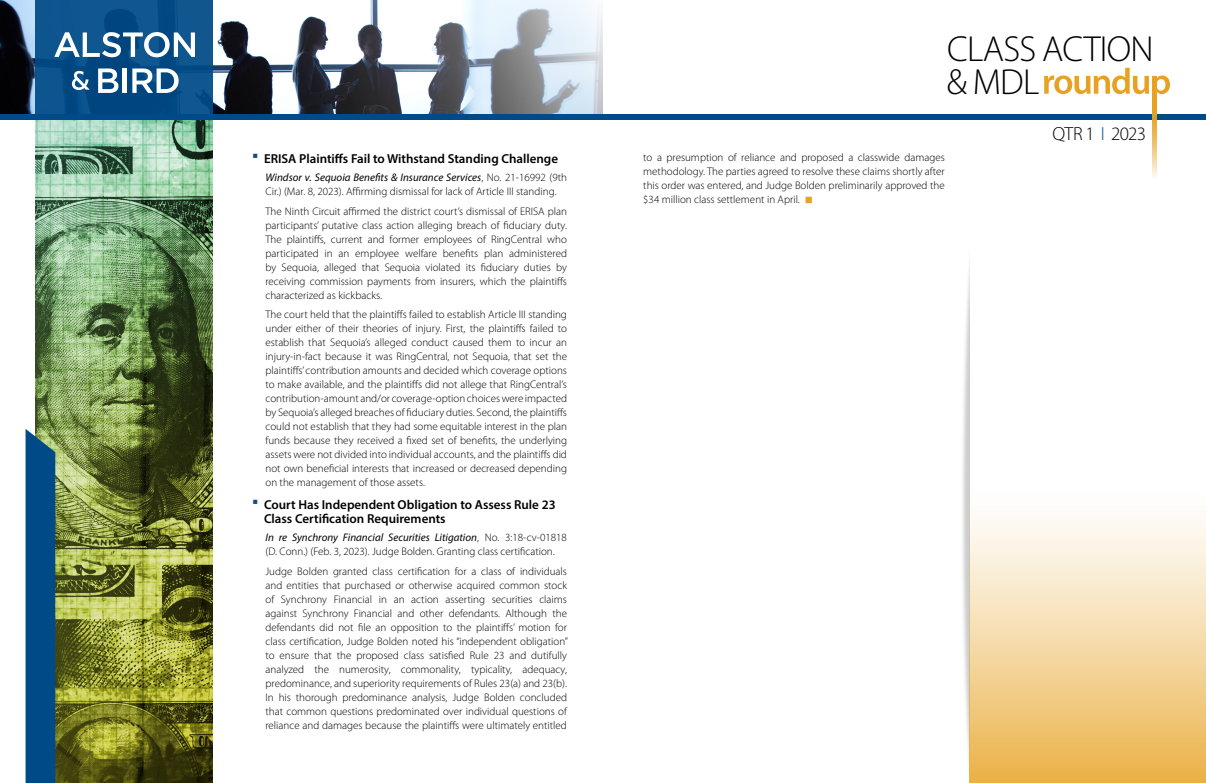
<style>
.page{position:relative;width:1206px;height:783px;background:#fff}
.page>*{position:absolute;margin:0;border:0;box-sizing:border-box;transform-origin:0 0}
.t1{font:300 36.3px/33.1px "Myriad Pro";letter-spacing:-.02em;color:#000}
.t2{font:300 19px "Myriad Pro";letter-spacing:-.04em;color:#000}
.t3{font:600 13px/14px "Myriad Pro";color:#000}
.body{font:300 11px/14px "Myriad Pro";color:#000;text-align:justify}
.Case_Name{font:300 11px/14px "Myriad Pro";color:#000}
.s1{font-weight:400;font-style:italic}
.s2{color:#004b87}
.s3{color:#e7a223}
</style>
<div class="page">
<img style="left:36px;top:120px;width:177px;height:663px">
<img style="left:0;top:0;width:603px;height:114px">
<div style="left:0;top:114px;width:634px;height:6px;background:#004b87"></div>
<div style="left:630px;top:114px;width:576px;height:6px;background:#004b87"></div>
<div style="left:26px;top:429px;width:29px;height:354px;background:#004b87"></div>
<div style="left:36px;top:0;width:177px;height:119px;background:linear-gradient(to right,#095089,#0b5189)"></div>
<svg style="left:54px;top:32px;width:141px;height:25px"></svg>
<svg style="left:72px;top:71px;width:18px;height:19px"></svg>
<svg style="left:98px;top:69px;width:20px;height:24px"></svg>
<hr style="left:123px;top:69px;width:4px;height:24px;background:#fff">
<svg style="left:132px;top:69px;width:47px;height:24px"></svg>
<svg style="left:1152px;top:101px;width:5px;height:77px"></svg>
<svg style="left:1044px;top:68px;width:126px;height:33px"></svg>
<img style="left:962px;top:263px;width:8px;height:520px">
<svg style="left:970px;top:516px;width:236px;height:267px;background:#f4d7a3"></svg>
<p class="t3" style="left:264px;top:151px;width:296px">ERISA Plaintiffs Fail to Withstand Standing Challenge</p>
<p class="Case_Name" style="left:266px;top:170px;width:303px"><span class="s1">Windsor v. Sequoia Benefits &amp; Insurance Services</span>, No. 21-16992 (9th<br>Cir.) (Mar. 8, 2023). Affirming dismissal for lack of Article III standing.</p>
<p class="body" style="left:266px;top:204px;width:303px">The Ninth Circuit affirmed the district court’s dismissal of ERISA plan participants’ putative class action alleging breach of fiduciary duty.<br>The plaintiffs, current and former employees of RingCentral who participated in an employee welfare benefits plan administered by Sequoia, alleged that Sequoia violated its fiduciary duties by receiving commission payments from insurers, which the plaintiffs characterized as kickbacks.</p>
<p class="body" style="left:266px;top:307px;width:303px">The court held that the plaintiffs failed to establish Article III standing under either of their theories of injury. First, the plaintiffs failed to establish that Sequoia’s alleged conduct caused them to incur an injury-in-fact because it was RingCentral, not Sequoia, that set the plaintiffs’ contribution amounts and decided which coverage options to make available, and the plaintiffs did not allege that RingCentral’s contribution-amount and/or coverage-option choices were impacted by Sequoia’s alleged breaches of fiduciary duties. Second, the plaintiffs could not establish that they had some equitable interest in the plan funds because they received a fixed set of benefits, the underlying assets were not divided into individual accounts, and the plaintiffs did not own beneficial interests that increased or decreased depending on the management of those assets.</p>
<p class="t3" style="left:264px;top:497px;width:293px">Court Has Independent Obligation to Assess Rule 23<br>Class Certification Requirements</p>
<p class="Case_Name" style="left:266px;top:530px;width:303px"><span class="s1">In re Synchrony Financial Securities Litigation</span>, No. 3:18-cv-01818 (D. Conn.) (Feb. 3, 2023). Judge Bolden. Granting class certification.</p>
<p class="body" style="left:266px;top:564px;width:304px">Judge Bolden granted class certification for a class of individuals and entities that purchased or otherwise acquired common stock of Synchrony Financial in an action asserting securities claims against Synchrony Financial and other defendants. Although the defendants did not file an opposition to the plaintiffs’ motion for class certification, Judge Bolden noted his “independent obligation” to ensure that the proposed class satisfied Rule 23 and dutifully analyzed the numerosity, commonality, typicality, adequacy, predominance, and superiority requirements of Rules 23(a) and 23(b).<br>In his thorough predominance analysis, Judge Bolden concluded that common questions predominated over individual questions of reliance and damages because the plaintiffs were ultimately entitled</p>
<h1 class="t1" style="left:947px;top:32px;width:208px">CLASS ACTION &amp; MDL</h1>
<h2 class="t2" style="left:1053px;top:122px;width:95px">QTR 1 <span class="s2">I</span> 2023</h2>
<p class="body" style="left:643px;top:150px;width:303px">to a presumption of reliance and proposed a classwide damages methodology. The parties agreed to resolve these claims shortly after this order was entered, and Judge Bolden preliminarily approved the $34 million class settlement in April. <span class="s3">■</span></p>
</div>
